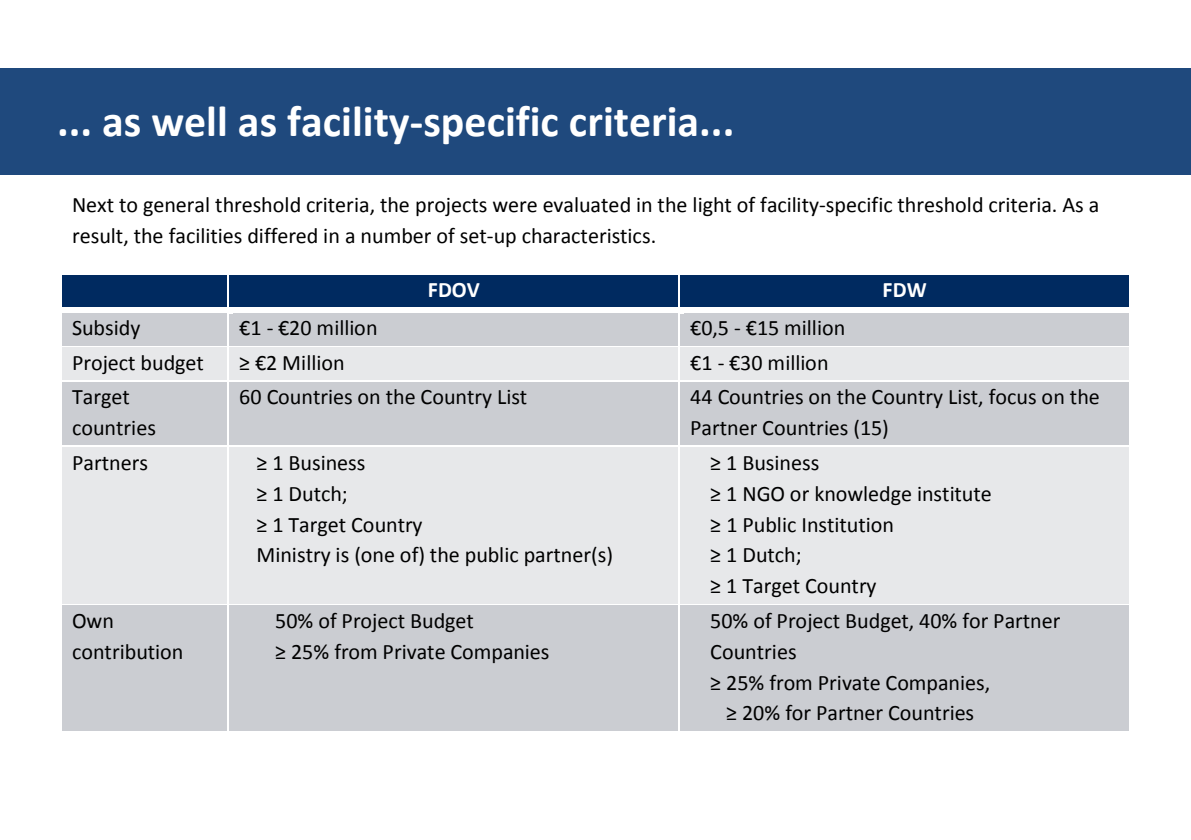
<style>
.page{position:relative;width:1191px;height:840px;background:#fff}
.page>*{position:absolute;margin:0;border:0;box-sizing:border-box;transform-origin:0 0}
.t1{font:700 44px "Calibri";color:#fff}
.t2{font:22px/31px "Calibri";color:#000}
.t3{font:700 22px "Calibri";color:#fff}
</style>
<div class="page">
<div style="left:0;top:68px;width:1191px;height:107px;background:#1f497d"></div>
<div style="left:62px;top:275px;width:165px;height:32px;background:#002a60"></div>
<div style="left:229px;top:276px;width:10px;height:31px;background:#002a60"></div>
<div style="left:668px;top:276px;width:10px;height:31px;background:#002a60"></div>
<div style="left:239px;top:276px;width:429px;height:31px;background:#002a60"></div>
<div style="left:680px;top:276px;width:10px;height:31px;background:#002a60"></div>
<div style="left:1119px;top:276px;width:10px;height:31px;background:#002a60"></div>
<div style="left:690px;top:276px;width:429px;height:31px;background:#002a60"></div>
<hr style="left:62px;top:274px;width:165px;height:2px;background:#002a60">
<hr style="left:229px;top:274px;width:449px;height:2px;background:#002a60">
<hr style="left:680px;top:274px;width:449px;height:2px;background:#002a60">
<div style="left:62px;top:314px;width:10px;height:31px;background:#cbcdd2"></div>
<div style="left:217px;top:314px;width:10px;height:31px;background:#cbcdd2"></div>
<div style="left:72px;top:314px;width:145px;height:31px;background:#cbcdd2"></div>
<div style="left:229px;top:314px;width:10px;height:31px;background:#cbcdd2"></div>
<div style="left:668px;top:314px;width:10px;height:31px;background:#cbcdd2"></div>
<div style="left:239px;top:314px;width:429px;height:31px;background:#cbcdd2"></div>
<div style="left:680px;top:314px;width:10px;height:31px;background:#cbcdd2"></div>
<div style="left:1119px;top:314px;width:10px;height:31px;background:#cbcdd2"></div>
<div style="left:690px;top:314px;width:429px;height:31px;background:#cbcdd2"></div>
<hr style="left:62px;top:313px;width:165px;height:1px;background:#cbcdd2">
<hr style="left:233px;top:313px;width:445px;height:1px;background:#cbcdd2">
<hr style="left:684px;top:313px;width:445px;height:1px;background:#cbcdd2">
<div style="left:62px;top:349px;width:10px;height:31px;background:#e7e8ea"></div>
<div style="left:217px;top:349px;width:10px;height:31px;background:#e7e8ea"></div>
<div style="left:72px;top:349px;width:145px;height:31px;background:#e7e8ea"></div>
<div style="left:229px;top:349px;width:10px;height:31px;background:#e7e8ea"></div>
<div style="left:668px;top:349px;width:10px;height:31px;background:#e7e8ea"></div>
<div style="left:239px;top:349px;width:429px;height:31px;background:#e7e8ea"></div>
<div style="left:680px;top:349px;width:10px;height:31px;background:#e7e8ea"></div>
<div style="left:1119px;top:349px;width:10px;height:31px;background:#e7e8ea"></div>
<div style="left:690px;top:349px;width:429px;height:31px;background:#e7e8ea"></div>
<hr style="left:62px;top:347px;width:165px;height:2px;background:#e7e8ea">
<hr style="left:229px;top:347px;width:449px;height:2px;background:#e7e8ea">
<hr style="left:680px;top:347px;width:449px;height:2px;background:#e7e8ea">
<div style="left:62px;top:383px;width:10px;height:62px;background:#cbcdd2"></div>
<div style="left:217px;top:383px;width:10px;height:62px;background:#cbcdd2"></div>
<div style="left:72px;top:383px;width:145px;height:31px;background:#cbcdd2"></div>
<div style="left:72px;top:414px;width:145px;height:31px;background:#cbcdd2"></div>
<div style="left:229px;top:383px;width:10px;height:31px;background:#cbcdd2"></div>
<div style="left:668px;top:383px;width:10px;height:31px;background:#cbcdd2"></div>
<div style="left:229px;top:414px;width:449px;height:31px;background:#cbcdd2"></div>
<div style="left:239px;top:383px;width:429px;height:31px;background:#cbcdd2"></div>
<div style="left:680px;top:383px;width:10px;height:62px;background:#cbcdd2"></div>
<div style="left:1119px;top:383px;width:10px;height:62px;background:#cbcdd2"></div>
<div style="left:690px;top:383px;width:429px;height:31px;background:#cbcdd2"></div>
<div style="left:690px;top:414px;width:429px;height:31px;background:#cbcdd2"></div>
<hr style="left:62px;top:382px;width:165px;height:1px;background:#cbcdd2">
<hr style="left:229px;top:382px;width:449px;height:1px;background:#cbcdd2">
<hr style="left:680px;top:382px;width:449px;height:1px;background:#cbcdd2">
<div style="left:62px;top:448px;width:10px;height:31px;background:#e7e8ea"></div>
<div style="left:217px;top:448px;width:10px;height:31px;background:#e7e8ea"></div>
<div style="left:62px;top:479px;width:165px;height:124px;background:#e7e8ea"></div>
<div style="left:72px;top:448px;width:145px;height:31px;background:#e7e8ea"></div>
<div style="left:229px;top:448px;width:10px;height:124px;background:#e7e8ea"></div>
<div style="left:668px;top:448px;width:10px;height:124px;background:#e7e8ea"></div>
<div style="left:229px;top:572px;width:449px;height:31px;background:#e7e8ea"></div>
<div style="left:239px;top:448px;width:429px;height:31px;background:#e7e8ea"></div>
<div style="left:239px;top:479px;width:429px;height:31px;background:#e7e8ea"></div>
<div style="left:239px;top:510px;width:429px;height:31px;background:#e7e8ea"></div>
<div style="left:239px;top:541px;width:429px;height:31px;background:#e7e8ea"></div>
<div style="left:680px;top:448px;width:10px;height:155px;background:#e7e8ea"></div>
<div style="left:1119px;top:448px;width:10px;height:155px;background:#e7e8ea"></div>
<div style="left:690px;top:448px;width:429px;height:31px;background:#e7e8ea"></div>
<div style="left:690px;top:479px;width:429px;height:31px;background:#e7e8ea"></div>
<div style="left:690px;top:510px;width:429px;height:31px;background:#e7e8ea"></div>
<div style="left:690px;top:541px;width:429px;height:31px;background:#e7e8ea"></div>
<div style="left:690px;top:572px;width:429px;height:31px;background:#e7e8ea"></div>
<hr style="left:62px;top:447px;width:165px;height:2px;background:#e7e8ea">
<hr style="left:229px;top:447px;width:449px;height:2px;background:#e7e8ea">
<hr style="left:680px;top:447px;width:449px;height:2px;background:#e7e8ea">
<div style="left:62px;top:606px;width:10px;height:62px;background:#cbcdd2"></div>
<div style="left:217px;top:606px;width:10px;height:62px;background:#cbcdd2"></div>
<div style="left:62px;top:668px;width:165px;height:62px;background:#cbcdd2"></div>
<div style="left:72px;top:606px;width:145px;height:31px;background:#cbcdd2"></div>
<div style="left:72px;top:637px;width:145px;height:31px;background:#cbcdd2"></div>
<div style="left:229px;top:606px;width:10px;height:62px;background:#cbcdd2"></div>
<div style="left:668px;top:606px;width:10px;height:62px;background:#cbcdd2"></div>
<div style="left:229px;top:668px;width:449px;height:62px;background:#cbcdd2"></div>
<div style="left:239px;top:606px;width:429px;height:31px;background:#cbcdd2"></div>
<div style="left:239px;top:637px;width:429px;height:31px;background:#cbcdd2"></div>
<div style="left:680px;top:606px;width:10px;height:124px;background:#cbcdd2"></div>
<div style="left:1119px;top:606px;width:10px;height:124px;background:#cbcdd2"></div>
<div style="left:690px;top:606px;width:429px;height:31px;background:#cbcdd2"></div>
<div style="left:690px;top:637px;width:429px;height:31px;background:#cbcdd2"></div>
<div style="left:690px;top:668px;width:429px;height:31px;background:#cbcdd2"></div>
<div style="left:690px;top:699px;width:429px;height:31px;background:#cbcdd2"></div>
<hr style="left:62px;top:605px;width:165px;height:2px;background:#cbcdd2">
<hr style="left:229px;top:605px;width:449px;height:2px;background:#cbcdd2">
<hr style="left:680px;top:605px;width:449px;height:2px;background:#cbcdd2">
<h1 class="t1" style="left:57px;top:93px;width:679px">... as well as facility-specific criteria...</h1>
<p class="t2" style="left:72px;top:189px;width:1029px">Next to general threshold criteria, the projects were evaluated in the light of facility-specific threshold criteria. As a result, the facilities differed in a number of set-up characteristics.</p>
<p class="t3" style="left:428px;top:275px;width:53px">FDOV</p>
<p class="t3" style="left:882px;top:275px;width:46px">FDW</p>
<p class="t2" style="left:72px;top:312px;width:70px">Subsidy</p>
<p class="t2" style="left:239px;top:312px;width:140px">€1 - €20 million</p>
<p class="t2" style="left:690px;top:312px;width:157px">€0,5 - €15 million</p>
<p class="t2" style="left:72px;top:347px;width:133px">Project budget</p>
<p class="t2" style="left:239px;top:347px;width:107px">≥ €2 Million</p>
<p class="t2" style="left:690px;top:347px;width:140px">€1 - €30 million</p>
<p class="t2" style="left:72px;top:381px;width:85px">Target countries</p>
<p class="t2" style="left:239px;top:381px;width:290px">60 Countries on the Country List</p>
<p class="t2" style="left:690px;top:381px;width:411px">44 Countries on the Country List, focus on the<br>Partner Countries (15)</p>
<p class="t2" style="left:72px;top:446px;width:78px">Partners</p>
<p class="t2" style="left:256px;top:446px;width:358px">≥ 1 Business<br>≥ 1 Dutch;<br>≥ 1 Target Country<br>Ministry is (one of) the public partner(s)</p>
<p class="t2" style="left:710px;top:446px;width:283px">≥ 1 Business<br>≥ 1 NGO or knowledge institute ≥ 1 Public Institution<br>≥ 1 Dutch;<br>≥ 1 Target Country</p>
<p class="t2" style="left:72px;top:604px;width:113px">Own contribution</p>
<p class="t2" style="left:275px;top:604px;width:276px">50% of Project Budget<br>≥ 25% from Private Companies</p>
<p class="t2" style="left:710px;top:604px;width:352px">50% of Project Budget, 40% for Partner</p>
<p class="t2" style="left:710px;top:635px;width:88px">Countries</p>
<p class="t2" style="left:710px;top:666px;width:281px">≥ 25% from Private Companies,</p>
<p class="t2" style="left:726px;top:697px;width:250px">≥ 20% for Partner Countries</p>
</div>
